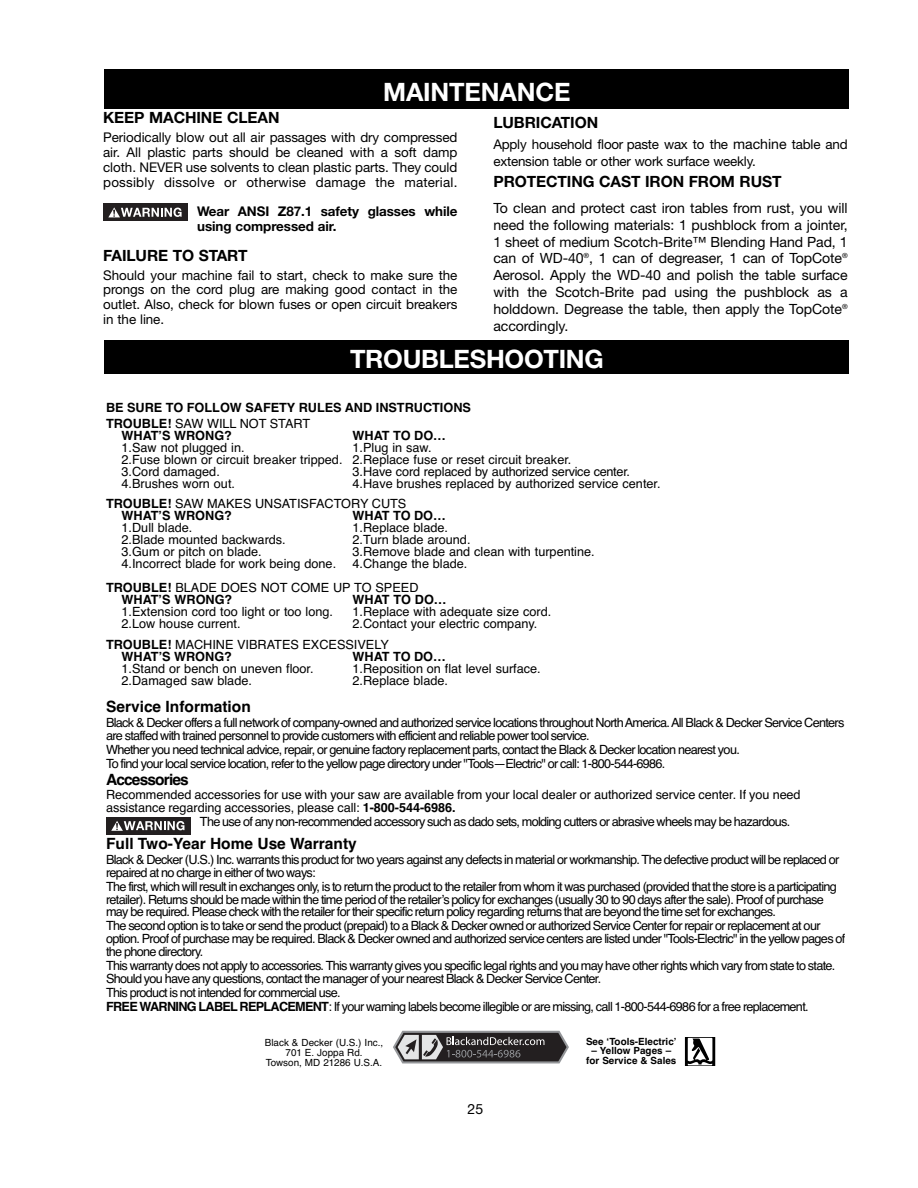
<style>
.page{position:relative;width:918px;height:1188px;background:#fff}
.page>*{position:absolute;margin:0;border:0;box-sizing:border-box;transform-origin:0 0}
.t1{font:700 25.35px "Helvetica Neue";letter-spacing:-.01em;color:#fff}
.t2{font:700 15.45px "Helvetica Neue";letter-spacing:-.005em;color:#000}
.t3{font:700 15.45px "Helvetica";color:#000}
.t4{font:700 15.45px "Helvetica";letter-spacing:-.055em;color:#000}
.t5{font:14.1px/17px "Helvetica Neue";letter-spacing:-.005em;color:#000;text-align:justify}
.t6{font:13.35px/14.9px "Helvetica Neue";letter-spacing:-.005em;color:#000;text-align:justify}
.t7{font:700 13.35px/14.9px "Helvetica Neue";letter-spacing:-.005em;color:#000}
.t8{font:12.75px/12.8px "Helvetica";letter-spacing:-.055em;color:#000}
.t9{font:12.75px/12px "Helvetica";color:#000}
.t10{font:12.75px/12.8px "Helvetica";letter-spacing:-.005em;color:#000}
.t11{font:700 12.75px/16.2px "Helvetica";color:#000}
.t12{font:12.75px "Helvetica";letter-spacing:-.02em;color:#000}
.t13{font:9.9px/9.9px "Helvetica";color:#000;text-align:center}
.t14{font:700 9.9px/9.9px "Helvetica";color:#000;text-align:center}
.s1{font-size:14.1px}
.s2{font-weight:400}
.s3{font-weight:700}
</style>
<div class="page">
<div style="left:105px;top:69px;width:744px;height:40px;background:#000"></div>
<div style="left:103px;top:203px;width:85px;height:18px;background:#231f20"></div>
<svg style="left:108px;top:207px;width:74px;height:10px"></svg>
<div style="left:105px;top:340px;width:744px;height:34px;background:#000"></div>
<div style="left:106px;top:817px;width:85px;height:17px;background:#231f20"></div>
<svg style="left:111px;top:821px;width:73px;height:10px"></svg>
<svg style="left:685px;top:1037px;width:30px;height:29px"></svg>
<svg style="left:393px;top:1031px;width:176px;height:32px;background:#615f60"></svg>
<h1 class="t1" style="left:383px;top:83px;width:189px">MAINTENANCE</h1>
<p class="t2" style="left:103px;top:112px;width:178px">KEEP MACHINE CLEAN</p>
<p class="t6" style="left:103px;top:131px;width:356px">Periodically blow out all air passages with dry compressed air. All plastic parts should be cleaned with a soft damp cloth. NEVER use solvents to clean plastic parts. They could possibly dissolve or otherwise damage the material.</p>
<p class="t7" style="left:197px;top:205px;width:262px">Wear ANSI Z87.1 safety glasses while using compressed air.</p>
<p class="t2" style="left:103px;top:250px;width:146px">FAILURE TO START</p>
<p class="t6" style="left:103px;top:269px;width:356px">Should your machine fail to start, check to make sure the prongs on the cord plug are making good contact in the outlet. Also, check for blown fuses or open circuit breakers in the line.</p>
<p class="t2" style="left:493px;top:117px;width:106px">LUBRICATION</p>
<p class="t6" style="left:493px;top:137px;width:356px;line-height:17px">Apply household floor paste wax to the <span class="s1">machine</span> table and extension table or other work surface weekly.</p>
<p class="t2" style="left:493px;top:176px;width:290px">PROTECTING CAST IRON FROM RUST</p>
<p class="t5" style="left:493px;top:201px;width:356px">To clean and protect cast iron tables from rust, you will need the following materials: 1 pushblock from a jointer, 1 sheet of medium Scotch-Brite™ Blending Hand Pad, 1 can of WD-40<sup>®</sup>, 1 can of degreaser, 1 can of TopCote<sup>® </sup>Aerosol. Apply the WD-40 and polish the table surface with the Scotch-Brite pad using the pushblock as a holddown. Degrease the table, then apply the TopCote<sup>® </sup>accordingly.</p>
<h1 class="t1" style="left:350px;top:350px;width:255px">TROUBLESHOOTING</h1>
<p class="t11" style="left:106px;top:400px;width:366px">BE SURE TO FOLLOW SAFETY RULES AND INSTRUCTIONS<br>TROUBLE! <span class="s2">SAW WILL NOT START</span></p>
<p class="t11" style="left:122px;top:429px;width:112px">WHAT’S WRONG?</p>
<p class="t11" style="left:353px;top:429px;width:95px">WHAT TO DO…</p>
<p class="t9" style="left:122px;top:443px;width:125px">1.Saw not plugged in.</p>
<p class="t9" style="left:122px;top:443px;width:451px;text-indent:231px">1.Plug in saw.<br>2.Fuse blown or circuit breaker tripped. 2.Replace fuse or reset circuit breaker.<br>3.Cord damaged.</p>
<p class="t12" style="left:353px;top:467px;width:279px">3.Have cord replaced by authorized service center.</p>
<p class="t9" style="left:106px;top:474px;width:556px;line-height:20.4px;text-indent:247px">4.Have brushes replaced by authorized service center.<br><span class="s3">TROUBLE!</span> SAW MAKES UNSATISFACTORY CUTS</p>
<p class="t11" style="left:122px;top:509px;width:112px">WHAT’S WRONG?</p>
<p class="t11" style="left:353px;top:509px;width:95px">WHAT TO DO…</p>
<p class="t9" style="left:122px;top:523px;width:72px">1.Dull blade.</p>
<p class="t9" style="left:353px;top:523px;width:97px">1.Replace blade.</p>
<p class="t9" style="left:122px;top:535px;width:166px">2.Blade mounted backwards.</p>
<p class="t9" style="left:353px;top:535px;width:119px">2.Turn blade around.</p>
<p class="t9" style="left:122px;top:547px;width:142px">3.Gum or pitch on blade.</p>
<p class="t9" style="left:353px;top:547px;width:244px">3.Remove blade and clean with turpentine.</p>
<p class="t9" style="left:122px;top:559px;width:216px">4.Incorrect blade for work being done.</p>
<p class="t9" style="left:122px;top:479px;width:115px">4.Brushes worn out.</p>
<p class="t9" style="left:106px;top:553px;width:363px;line-height:24px;text-indent:247px">4.Change the blade.<br><span class="s3">TROUBLE!</span> BLADE DOES NOT COME UP TO SPEED</p>
<p class="t11" style="left:122px;top:593px;width:112px">WHAT’S WRONG?</p>
<p class="t11" style="left:353px;top:593px;width:95px">WHAT TO DO…</p>
<p class="t9" style="left:122px;top:607px;width:213px">1.Extension cord too light or too long.</p>
<p class="t9" style="left:353px;top:607px;width:200px">1.Replace with adequate size cord.</p>
<p class="t9" style="left:122px;top:619px;width:121px">2.Low house current.</p>
<p class="t9" style="left:106px;top:615px;width:433px;line-height:20.4px;text-indent:247px">2.Contact your electric company.<br><span class="s3">TROUBLE!</span> MACHINE VIBRATES EXCESSIVELY</p>
<p class="t11" style="left:122px;top:649px;width:112px">WHAT’S WRONG?</p>
<p class="t11" style="left:353px;top:649px;width:95px">WHAT TO DO…</p>
<p class="t9" style="left:122px;top:663px;width:194px">1.Stand or bench on uneven floor.</p>
<p class="t9" style="left:353px;top:663px;width:190px">1.Reposition on flat level surface.</p>
<p class="t9" style="left:122px;top:675px;width:132px">2.Damaged saw blade.</p>
<p class="t9" style="left:353px;top:675px;width:97px">2.Replace blade.</p>
<p class="t3" style="left:106px;top:700px;width:146px">Service Information</p>
<p class="t8" style="left:106px;top:717px;width:740px">Black &amp; Decker offers a full network of company-owned and authorized service locations throughout North America. All Black &amp; Decker Service Centers are staffed with trained personnel to provide customers with efficient and reliable power tool service.</p>
<p class="t8" style="left:106px;top:744px;width:635px;line-height:14.1px">Whether you need technical advice, repair, or genuine factory replacement parts, contact the Black &amp; Decker location nearest you.<br>To find your local service location, refer to the yellow page directory under "Tools—Electric" or call: 1-800-544-6986.</p>
<p class="t4" style="left:106px;top:774px;width:84px">Accessories</p>
<p class="t10" style="left:106px;top:790px;width:696px">Recommended accessories for use with your saw are available from your local dealer or authorized service center. If you need assistance regarding accessories, please call: <span class="s3">1-800-544-6986.</span></p>
<p class="t8" style="left:200px;top:816px;width:592px">The use of any non-recommended accessory such as dado sets, molding cutters or abrasive wheels may be hazardous.</p>
<p class="t3" style="left:106px;top:838px;width:252px">Full Two-Year Home Use Warranty</p>
<p class="t8" style="left:106px;top:855px;width:735px">Black &amp; Decker (U.S.) Inc. warrants this product for two years against any defects in material or workmanship. The defective product will be replaced or repaired at no charge in either of two ways:</p>
<p class="t8" style="left:106px;top:881px;width:732px">The first, which will result in exchanges only, is to return the product to the retailer from whom it was purchased (provided that the store is a participating retailer). Returns should be made within the time period of the retailer’s policy for exchanges (usually 30 to 90 days after the sale). Proof of purchase may be required. Please check with the retailer for their specific return policy regarding returns that are beyond the time set for exchanges.</p>
<p class="t8" style="left:106px;top:921px;width:741px">The second option is to take or send the product (prepaid) to a Black &amp; Decker owned or authorized Service Center for repair or replacement at our option. Proof of purchase may be required. Black &amp; Decker owned and authorized service centers are listed under "Tools-Electric" in the yellow pages of the phone directory.</p>
<p class="t8" style="left:106px;top:960px;width:731px">This warranty does not apply to accessories. This warranty gives you specific legal rights and you may have other rights which vary from state to state.<br>Should you have any questions, contact the manager of your nearest Black &amp; Decker Service Center.</p>
<p class="t8" style="left:106px;top:986px;width:704px;line-height:14.1px">This product is not intended for commercial use.<br><span class="s3">FREE WARNING LABEL REPLACEMENT</span>: If your warning labels become illegible or are missing, call 1-800-544-6986 for a free replacement.</p>
<p class="t13" style="left:265px;top:1039px;width:120px">Black &amp; Decker (U.S.) Inc.,<br>701 E. Joppa Rd.<br>Towson, MD 21286 U.S.A.</p>
<p class="t14" style="left:586px;top:1037px;width:92px">See ‘Tools-Electric’</p>
<p class="t14" style="left:586px;top:1047px;width:92px">– Yellow Pages – for Service &amp; Sales</p>
<p class="t5" style="left:468px;top:1102px;width:17px">25</p>
</div>
